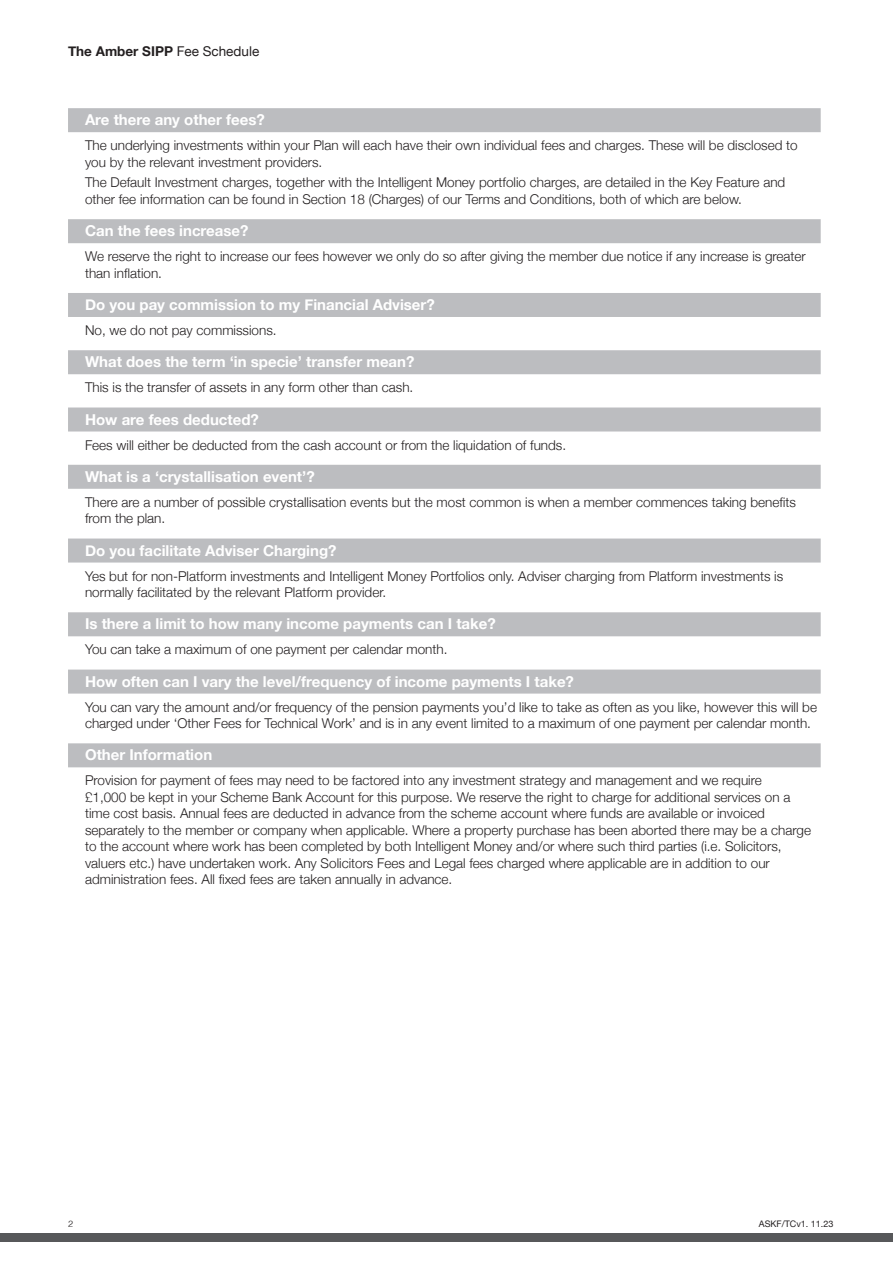
<style>
.page{position:relative;width:893px;height:1263px;background:#fff}
.page>*{position:absolute;margin:0;border:0;box-sizing:border-box;transform-origin:0 0}
.t1{font:700 15px "Helvetica Neue";color:#fff}
.t2{font:300 13.5px/16.5px "Helvetica Neue";color:#231f20}
.t3{font:700 13.5px "Helvetica Neue";color:#231f20}
.t4{font:9px "Helvetica Neue";color:#231f20}
.t5{font:300 9px "Helvetica";color:#231f20}
.s1{font-weight:400}
</style>
<div class="page">
<div style="left:0;top:1233px;width:893px;height:9px;background:#57585a"></div>
<div style="left:68px;top:108px;width:753px;height:24px;background:#bcbdc0"></div>
<div style="left:68px;top:219px;width:753px;height:24px;background:#bcbdc0"></div>
<div style="left:68px;top:293px;width:753px;height:24px;background:#bcbdc0"></div>
<div style="left:68px;top:350px;width:753px;height:24px;background:#bcbdc0"></div>
<div style="left:68px;top:407px;width:753px;height:24px;background:#bcbdc0"></div>
<div style="left:68px;top:465px;width:753px;height:24px;background:#bcbdc0"></div>
<div style="left:68px;top:538px;width:753px;height:24px;background:#bcbdc0"></div>
<div style="left:68px;top:612px;width:753px;height:24px;background:#bcbdc0"></div>
<div style="left:68px;top:669px;width:753px;height:24px;background:#bcbdc0"></div>
<div style="left:68px;top:743px;width:753px;height:24px;background:#bcbdc0"></div>
<p class="t3" style="left:68px;top:40px;width:193px">The Amber SIPP <span class="s1">Fee Schedule</span></p>
<p class="t1" style="left:85px;top:108px;width:181px">Are there any other fees?</p>
<p class="t2" style="left:85px;top:136px;width:714px">The underlying investments within your Plan will each have their own individual fees and charges. These will be disclosed to you by the relevant investment providers.</p>
<p class="t2" style="left:85px;top:173px;width:702px">The Default Investment charges, together with the Intelligent Money portfolio charges, are detailed in the Key Feature and other fee information can be found in Section 18 (Charges) of our Terms and Conditions, both of which are below.</p>
<p class="t1" style="left:85px;top:219px;width:165px">Can the fees increase?</p>
<p class="t2" style="left:85px;top:247px;width:722px">We reserve the right to increase our fees however we only do so after giving the member due notice if any increase is greater than inflation.</p>
<p class="t1" style="left:85px;top:293px;width:351px">Do you pay commission to my Financial Adviser?</p>
<p class="t2" style="left:85px;top:321px;width:193px">No, we do not pay commissions.</p>
<p class="t1" style="left:85px;top:350px;width:331px">What does the term ‘in specie’ transfer mean?</p>
<p class="t2" style="left:85px;top:378px;width:330px">This is the transfer of assets in any form other than cash.</p>
<p class="t1" style="left:85px;top:407px;width:175px">How are fees deducted?</p>
<p class="t2" style="left:85px;top:435px;width:483px">Fees will either be deducted from the cash account or from the liquidation of funds.</p>
<p class="t1" style="left:85px;top:465px;width:231px">What is a ‘crystallisation event’?</p>
<p class="t2" style="left:85px;top:493px;width:712px">There are a number of possible crystallisation events but the most common is when a member commences taking benefits from the plan.</p>
<p class="t1" style="left:85px;top:538px;width:253px">Do you facilitate Adviser Charging?</p>
<p class="t2" style="left:85px;top:566px;width:700px">Yes but for non-Platform investments and Intelligent Money Portfolios only. Adviser charging from Platform investments is normally facilitated by the relevant Platform provider.</p>
<p class="t1" style="left:85px;top:612px;width:412px">Is there a limit to how many income payments can I take?</p>
<p class="t2" style="left:85px;top:640px;width:364px">You can take a maximum of one payment per calendar month.</p>
<p class="t1" style="left:85px;top:669px;width:490px">How often can I vary the level/frequency of income payments I take?</p>
<p class="t2" style="left:85px;top:697px;width:733px">You can vary the amount and/or frequency of the pension payments you’d like to take as often as you like, however this will be charged under ‘Other Fees for Technical Work’ and is in any event limited to a maximum of one payment per calendar month.</p>
<p class="t1" style="left:85px;top:743px;width:129px">Other Information</p>
<p class="t2" style="left:85px;top:771px;width:728px">Provision for payment of fees may need to be factored into any investment strategy and management and we require<br>£1,000 be kept in your Scheme Bank Account for this purpose. We reserve the right to charge for additional services on a time cost basis. Annual fees are deducted in advance from the scheme account where funds are available or invoiced separately to the member or company when applicable. Where a property purchase has been aborted there may be a charge to the account where work has been completed by both Intelligent Money and/or where such third parties (i.e. Solicitors, valuers etc.) have undertaken work. Any Solicitors Fees and Legal fees charged where applicable are in addition to our administration fees. All fixed fees are taken annually in advance.</p>
<p class="t5" style="left:68px;top:1216px;width:7px">2</p>
<p class="t4" style="left:759px;top:1217px;width:76px">ASKF/TCv1. 11.23</p>
</div>
